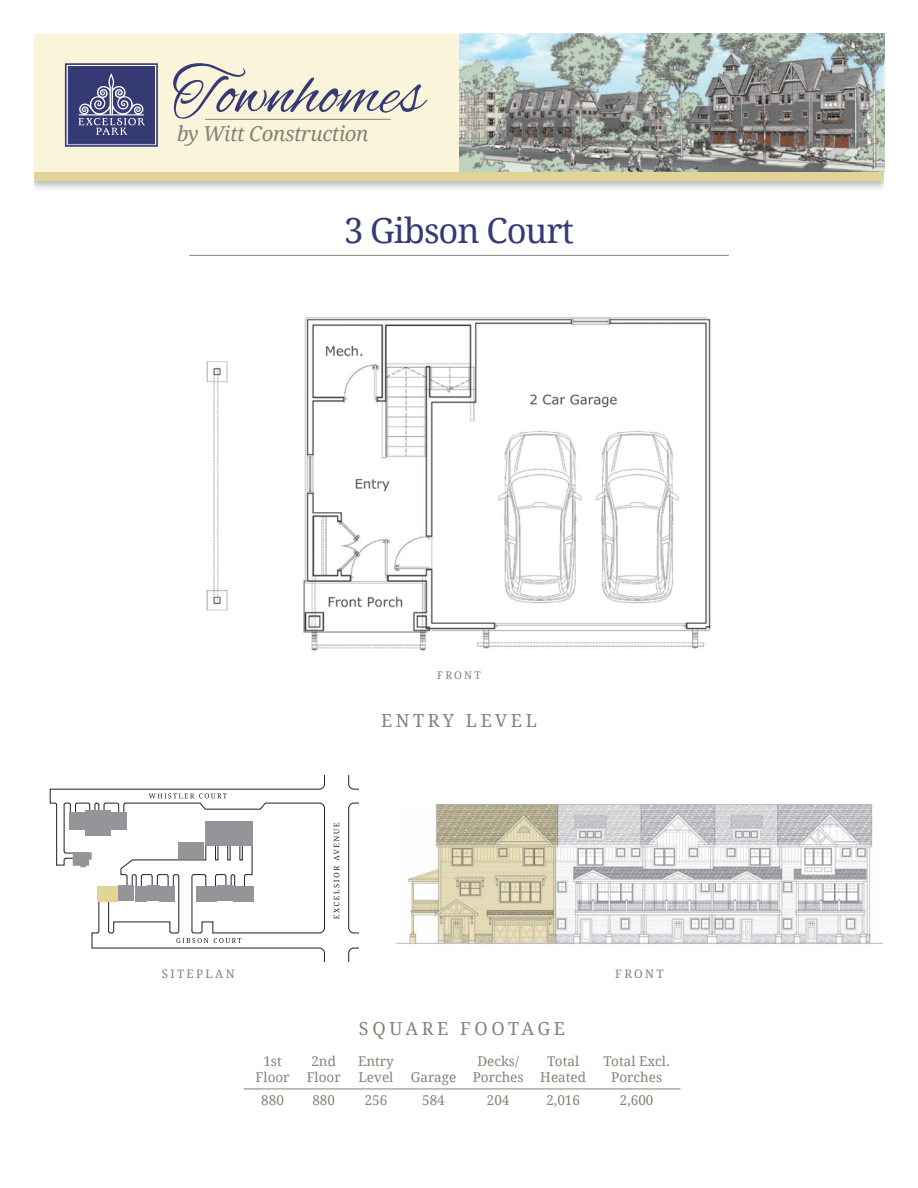
<style>
.page{position:relative;width:918px;height:1188px;background:#fff}
.page>*{position:absolute;margin:0;border:0;box-sizing:border-box;transform-origin:0 0}
.t1{font:68.1px "Alex Brush";color:#363a74}
.t2{font:34.5px "Droid Serif";letter-spacing:-.03em;color:#363a74}
.t3{font:italic 20.55px "Droid Serif";letter-spacing:-.02em;color:#868277}
.t4{font:18px "Droid Serif";letter-spacing:.2em;color:#868277}
.t5{font:13.5px/16.2px "Droid Serif";color:#868277;text-align:center}
.t6{font:11.7px "Droid Serif";letter-spacing:.2em;color:#868277}
.t7{font:10.5px "Droid Serif";color:#868277}
</style>
<div class="page">
<div style="left:26px;top:167px;width:866px;height:25px;background:#231f20;opacity:.4"></div>
<div style="left:34px;top:172px;width:850px;height:8px;background:#e2d496"></div>
<div style="left:34px;top:34px;width:850px;height:138px;background:#f9f4da"></div>
<div style="left:0;top:23px;width:34px;height:166px;background:#fff"></div>
<div style="left:65px;top:63px;width:93px;height:84px;border:2px solid #363a74"></div>
<div style="left:68px;top:66px;width:87px;height:78px;background:#363a74;border:1px solid #363a74"></div>
<svg style="left:78px;top:73px;width:67px;height:62px"></svg>
<hr style="left:205px;top:119px;width:186px;height:1px;background:#868277">
<div style="left:884px;top:23px;width:34px;height:166px;background:#fff"></div>
<hr style="left:189px;top:255px;width:540px;height:1px;background:#868277">
<svg style="left:50px;top:775px;width:308px;height:187px"></svg>
<svg style="left:75px;top:829px;width:4px;height:3px"></svg>
<div style="left:85px;top:811px;width:12px;height:25px;background:#939598"></div>
<div style="left:98px;top:811px;width:12px;height:25px;background:#939598"></div>
<div style="left:111px;top:812px;width:15px;height:17px;background:#939598"></div>
<div style="left:69px;top:812px;width:16px;height:17px;background:#939598"></div>
<div style="left:205px;top:821px;width:12px;height:25px;background:#939598"></div>
<div style="left:217px;top:821px;width:12px;height:25px;background:#939598"></div>
<div style="left:229px;top:821px;width:12px;height:25px;background:#939598"></div>
<div style="left:241px;top:821px;width:12px;height:25px;background:#939598"></div>
<div style="left:179px;top:842px;width:25px;height:17px;background:#939598"></div>
<div style="left:97px;top:886px;width:21px;height:16px;background:#e2d496"></div>
<div style="left:135px;top:886px;width:12px;height:16px;background:#939598"></div>
<div style="left:118px;top:885px;width:16px;height:16px;background:#939598"></div>
<div style="left:147px;top:885px;width:12px;height:16px;background:#939598"></div>
<div style="left:159px;top:886px;width:16px;height:16px;background:#939598"></div>
<div style="left:196px;top:886px;width:21px;height:16px;background:#939598"></div>
<div style="left:217px;top:885px;width:16px;height:16px;background:#939598"></div>
<div style="left:233px;top:886px;width:21px;height:16px;background:#939598"></div>
<svg style="left:73px;top:852px;width:19px;height:15px"></svg>
<svg style="left:334px;top:823px;width:5px;height:96px"></svg>
<svg style="left:149px;top:793px;width:78px;height:5px"></svg>
<svg style="left:176px;top:938px;width:65px;height:5px"></svg>
<img style="left:396px;top:803px;width:487px;height:141px">
<img style="left:459px;top:34px;width:425px;height:138px">
<img style="left:206px;top:317px;width:505px;height:334px">
<hr style="left:244px;top:1089px;width:437px;height:1px;background:#868277">
<h1 class="t1" style="left:172px;top:56px;width:253px">Townhomes</h1>
<h3 class="t3" style="left:177px;top:122px;width:193px">by Witt Construction</h3>
<h2 class="t2" style="left:344px;top:211px;width:231px">3 Gibson Court</h2>
<p class="t7" style="left:437px;top:670px;width:37px">f ront</p>
<h3 class="t4" style="left:381px;top:710px;width:152px">ent ry l evel</h3>
<p class="t6" style="left:162px;top:967px;width:9px">sit</p>
<p class="t6" style="left:187px;top:967px;width:48px">epl an</p>
<p class="t6" style="left:615px;top:967px;width:40px">f ront</p>
<p class="t5" style="left:256px;top:1053px;width:36px">1st<br>Floor</p>
<p class="t5" style="left:261px;top:1092px;width:24px">880</p>
<p class="t5" style="left:307px;top:1053px;width:36px">2nd<br>Floor</p>
<p class="t5" style="left:312px;top:1092px;width:24px">880</p>
<h3 class="t4" style="left:359px;top:1018px;width:208px">square f ootag e</h3>
<p class="t5" style="left:358px;top:1053px;width:37px;text-align:left">Entry<br>Level</p>
<p class="t5" style="left:365px;top:1092px;width:24px">256</p>
<p class="t5" style="left:411px;top:1066px;width:47px;line-height:23px">Garage<br>584</p>
<p class="t5" style="left:473px;top:1053px;width:52px">Decks/<br>Porches</p>
<p class="t5" style="left:487px;top:1092px;width:24px">204</p>
<p class="t5" style="left:540px;top:1053px;width:47px">Total<br>Heated</p>
<p class="t5" style="left:546px;top:1092px;width:35px">2,016</p>
<p class="t5" style="left:603px;top:1053px;width:68px">Total Excl.<br>Porches</p>
<p class="t5" style="left:620px;top:1092px;width:35px">2,600</p>
</div>
